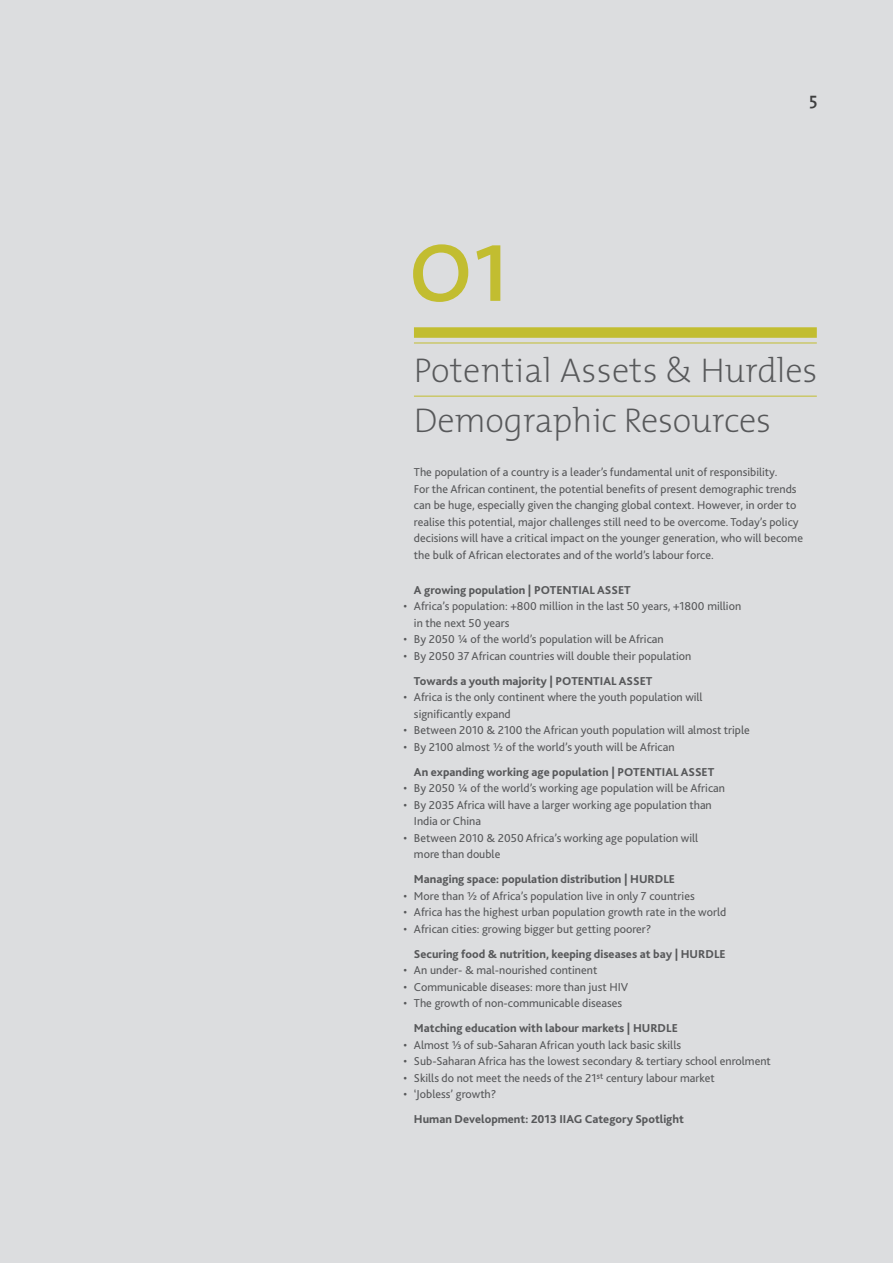
<style>
.page{position:relative;width:893px;height:1263px;background:#dcdddf}
.page>*{position:absolute;margin:0;border:0;box-sizing:border-box;transform-origin:0 0}
.t1{font:108px "The Mix 5";color:#c2bd30}
.t2{font:200 34.5px/49.9px "The Mix 2";letter-spacing:-.01em;color:#57585a}
.t3{font:600 18px "The Mix 6";color:#3e3e3f}
.t4{font:12px/16.5px "Bliss 2";color:#57585a}
.t5{font:800 12px "Bliss 2";color:#57585a}
</style>
<div class="page">
<div style="left:414px;top:327px;width:403px;height:11px;background:#c2bd30"></div>
<hr style="left:414px;top:343px;width:403px;height:1px;background:#c2bd30">
<hr style="left:414px;top:396px;width:403px;height:1px;background:#c2bd30">
<h1 class="t1" style="left:408px;top:174px;width:104px">01</h1>
<h3 class="t3" style="left:809px;top:84px;width:10px">5</h3>
<h2 class="t2" style="left:414px;top:344px;width:405px">Potential Assets &amp; Hurdles<br>Demographic Resources</h2>
<p class="t4" style="left:414px;top:464px;width:391px">The population of a country is a leader’s fundamental unit of responsibility.<br>For the African continent, the potential benefits of present demographic trends can be huge, especially given the changing global context. However, in order to realise this potential, major challenges still need to be overcome. Today’s policy decisions will have a critical impact on the younger generation, who will become the bulk of African electorates and of the world’s labour force.</p>
<p class="t5" style="left:414px;top:582px;width:218px">A growing population | POTENTIAL ASSET</p>
<p class="t4" style="left:414px;top:598px;width:329px">Africa’s population: +800 million in the last 50 years, +1800 million in the next 50 years<br>By 2050 ¼ of the world’s population will be African<br>By 2050 37 African countries will double their population</p>
<p class="t5" style="left:414px;top:673px;width:240px">Towards a youth majority | POTENTIAL ASSET</p>
<p class="t4" style="left:414px;top:689px;width:337px">Africa is the only continent where the youth population will significantly expand<br>Between 2010 &amp; 2100 the African youth population will almost triple By 2100 almost ½ of the world’s youth will be African</p>
<p class="t5" style="left:414px;top:764px;width:302px">An expanding working age population | POTENTIAL ASSET</p>
<p class="t4" style="left:414px;top:780px;width:313px">By 2050 ¼ of the world’s working age population will be African By 2035 Africa will have a larger working age population than India or China<br>Between 2010 &amp; 2050 Africa’s working age population will more than double</p>
<p class="t5" style="left:414px;top:872px;width:263px">Managing space: population distribution | HURDLE</p>
<p class="t4" style="left:414px;top:887px;width:314px">More than ½ of Africa’s population live in only 7 countries<br>Africa has the highest urban population growth rate in the world<br>African cities: growing bigger but getting poorer?</p>
<p class="t5" style="left:414px;top:946px;width:313px">Securing food &amp; nutrition, keeping diseases at bay | HURDLE</p>
<p class="t4" style="left:414px;top:962px;width:216px">An under- &amp; mal-nourished continent<br>Communicable diseases: more than just HIV<br>The growth of non-communicable diseases</p>
<p class="t5" style="left:414px;top:1021px;width:265px">Matching education with labour markets | HURDLE</p>
<p class="t4" style="left:414px;top:1036px;width:358px">Almost 1⁄3 of sub-Saharan African youth lack basic skills<br>Sub-Saharan Africa has the lowest secondary &amp; tertiary school enrolment Skills do not meet the needs of the 21st century labour market<br>‘Jobless’ growth?</p>
<p class="t5" style="left:414px;top:1112px;width:271px">Human Development: 2013 IIAG Category Spotlight</p>
<p class="t4" style="left:403px;top:598px;width:5px">•</p>
<p class="t4" style="left:403px;top:631px;width:5px">• •</p>
<p class="t4" style="left:403px;top:689px;width:5px">•</p>
<p class="t4" style="left:403px;top:722px;width:5px">• •</p>
<p class="t4" style="left:403px;top:780px;width:5px">• •</p>
<p class="t4" style="left:403px;top:829px;width:5px">•</p>
<p class="t4" style="left:403px;top:887px;width:5px;text-align:justify">• • •</p>
<p class="t4" style="left:403px;top:962px;width:5px;text-align:justify">• • •</p>
<p class="t4" style="left:403px;top:1036px;width:5px;text-align:justify">• • • •</p>
</div>
